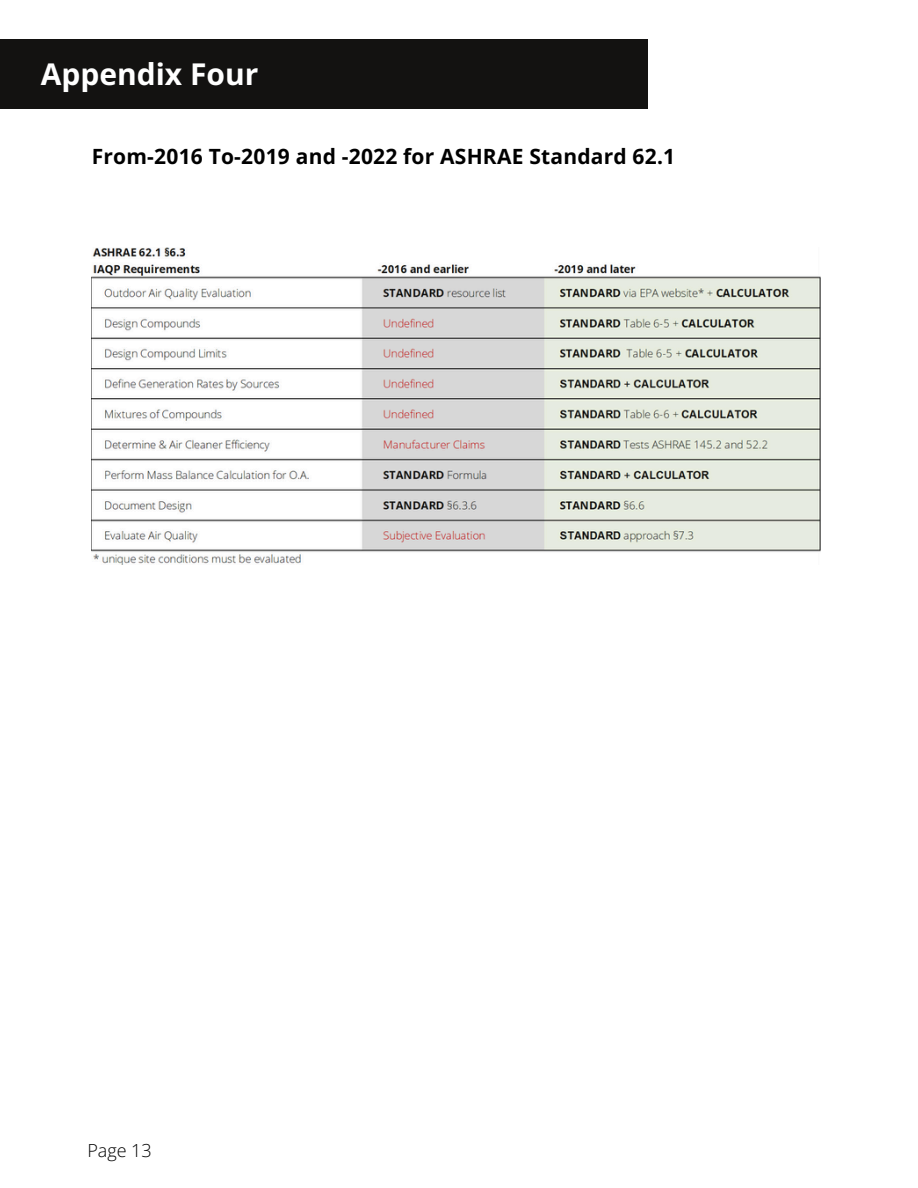
<style>
.page{position:relative;width:918px;height:1188px;background:#fff}
.page>*{position:absolute;margin:0;border:0;box-sizing:border-box;transform-origin:0 0}
.t1{font:700 30px "Open Sans";color:#fff}
.t2{font:700 21px "Open Sans";letter-spacing:.01em;color:#000}
.t3{font:300 18px "Open Sans";color:#000}
</style>
<div class="page">
<div style="left:0;top:40px;width:648px;height:69px;background:#131211"></div>
<img style="left:92px;top:247px;width:729px;height:317px">
<h1 class="t1" style="left:41px;top:53px;width:219px">Appendix Four</h1>
<h2 class="t2" style="left:92px;top:142px;width:585px">From-2016 To-2019 and -2022 for ASHRAE Standard 62.1</h2>
<p class="t3" style="left:87px;top:1138px;width:66px">Page 13</p>
</div>
